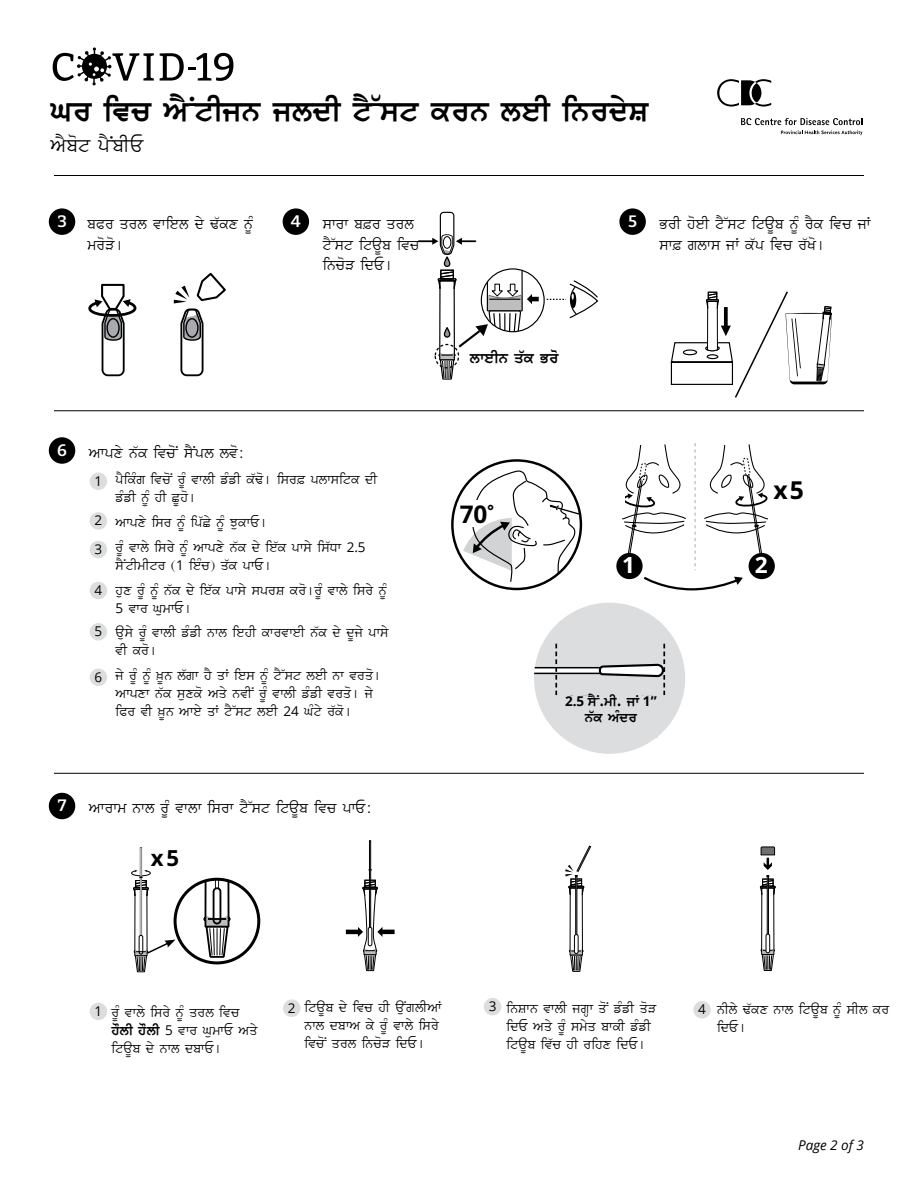
<style>
.page{position:relative;width:918px;height:1188px;background:#fff}
.page>*{position:absolute;margin:0;border:0;box-sizing:border-box;transform-origin:0 0}
.t1{font:700 30px "Anmol Lipi";color:#000}
.t2{font:700 24.75px "Open Sans";color:#000}
.t3{font:700 24.45px "Open Sans";color:#000}
.t4{font:700 23.1px "Open Sans";color:#000}
.t5{font:700 22.35px "Open Sans";color:#fff}
.t6{font:700 22.2px "Open Sans";color:#000}
.t7{font:19.8px "Anmol Lipi";color:#000}
.t8{font:700 17.25px "Open Sans";color:#000}
.t9{font:700 16.8px "Open Sans";color:#000}
.t10{font:600 16.5px "Bitter";color:#fff}
.t11{font:700 15.6px/18.6px "Open Sans";color:#000}
.t12{font:15px/20.7px "Anmol Lipi";color:#000}
.t13{font:700 15px "Anmol Lipi";color:#000}
.t14{font:13.5px/18px "Anmol Lipi";color:#000}
.t15{font:700 13.5px/16.5px "Anmol Lipi";color:#000;text-align:center}
.t16{font:13.5px "Open Sans";color:#000}
.t17{font:italic 13.5px "Open Sans";color:#000}
.s1{font-family:"Open Sans"}
.s2{font-family:"Brandon Grotesque"}
.s3{font-weight:700}
</style>
<div class="page">
<div style="left:49px;top:208px;width:26px;height:27px;background:#000;border-radius:50%"></div>
<div style="left:283px;top:208px;width:26px;height:27px;background:#000;border-radius:50%"></div>
<div style="left:619px;top:208px;width:27px;height:27px;background:#000;border-radius:50%"></div>
<div style="left:49px;top:437px;width:26px;height:27px;background:#000;border-radius:50%"></div>
<div style="left:49px;top:793px;width:26px;height:26px;background:#000;border-radius:50%"></div>
<svg style="left:88px;top:283px;width:49px;height:93px"></svg>
<svg style="left:180px;top:309px;width:24px;height:67px"></svg>
<div style="left:185px;top:318px;width:14px;height:20px;border:1px solid #000;border-radius:50%"></div>
<svg style="left:174px;top:272px;width:52px;height:31px"></svg>
<div style="left:435px;top:344px;width:24px;height:24px;border:1px dashed #000;border-radius:50%"></div>
<svg style="left:547px;top:280px;width:52px;height:39px"></svg>
<svg style="left:419px;top:212px;width:56px;height:43px"></svg>
<svg style="left:444px;top:257px;width:6px;height:9px"></svg>
<div style="left:444px;top:256px;width:6px;height:11px;border:1px solid #000;border-radius:3px"></div>
<svg style="left:437px;top:269px;width:102px;height:111px"></svg>
<svg style="left:616px;top:553px;width:27px;height:26px"></svg>
<div style="left:749px;top:553px;width:26px;height:26px;background:#000;border-radius:50%"></div>
<svg style="left:621px;top:443px;width:148px;height:148px"></svg>
<svg style="left:463px;top:469px;width:118px;height:114px"></svg>
<div style="left:468px;top:501px;width:11px;height:26px;background:#fff"></div>
<svg style="left:346px;top:840px;width:49px;height:132px"></svg>
<svg style="left:565px;top:845px;width:27px;height:127px"></svg>
<svg style="left:759px;top:846px;width:17px;height:125px"></svg>
<div style="left:534px;top:603px;width:151px;height:151px;background:#dcddde;border-radius:50%"></div>
<svg style="left:534px;top:644px;width:131px;height:51px"></svg>
<hr style="left:54px;top:410px;width:810px;height:1px;background:#000">
<hr style="left:54px;top:773px;width:810px;height:1px;background:#000">
<svg style="left:202px;top:879px;width:30px;height:80px"></svg>
<div style="left:213px;top:887px;width:8px;height:38px;border:2px solid #000;border-radius:3px"></div>
<div style="left:174px;top:878px;width:86px;height:86px;border:3px solid #000;border-radius:50%"></div>
<svg style="left:131px;top:847px;width:45px;height:126px"></svg>
<svg style="left:670px;top:291px;width:162px;height:107px"></svg>
<div style="left:470px;top:349px;width:157px;height:37px;background:#fff"></div>
<div style="left:583px;top:475px;width:41px;height:35px;background:#fff"></div>
<div style="left:90px;top:669px;width:17px;height:17px;background:#dcddde;border-radius:50%"></div>
<div style="left:90px;top:623px;width:17px;height:18px;background:#dcddde;border-radius:50%"></div>
<div style="left:90px;top:582px;width:17px;height:17px;background:#dcddde;border-radius:50%"></div>
<div style="left:90px;top:541px;width:17px;height:17px;background:#dcddde;border-radius:50%"></div>
<div style="left:90px;top:512px;width:17px;height:18px;background:#dcddde;border-radius:50%"></div>
<div style="left:90px;top:1003px;width:17px;height:17px;background:#dcddde;border-radius:50%"></div>
<div style="left:283px;top:1000px;width:17px;height:17px;background:#dcddde;border-radius:50%"></div>
<div style="left:484px;top:998px;width:17px;height:17px;background:#dcddde;border-radius:50%"></div>
<div style="left:693px;top:1001px;width:18px;height:18px;background:#dcddde;border-radius:50%"></div>
<div style="left:90px;top:473px;width:17px;height:17px;background:#dcddde;border-radius:50%"></div>
<svg style="left:53px;top:47px;width:101px;height:38px"></svg>
<svg style="left:160px;top:53px;width:73px;height:28px"></svg>
<svg style="left:741px;top:118px;width:121px;height:17px"></svg>
<svg style="left:717px;top:79px;width:54px;height:28px"></svg>
<hr style="left:54px;top:175px;width:810px;height:1px;background:#000">
<h1 class="t1" style="left:51px;top:94px;width:599px">GR IVC AYNTIJN JLDI TY~ST KRN LEI INRDYS</h1>
<h3 class="t7" style="left:51px;top:134px;width:94px">AYBOT PYNBIE</h3>
<p class="t12" style="left:87px;top:214px;width:167px">BPR QRL VWIEL DYF`KX NUM<br>MROVO[</p>
<p class="t12" style="left:323px;top:214px;width:98px">SWRW B&amp;R QRL<br>TY~ST ITAUB IVC<br>INCOV IDE[</p>
<p class="t12" style="left:660px;top:214px;width:213px">BRI HOEI TY~ST ITAUB NUM RYK IVC JW<br>SW&amp; GLWS JW K`P IVC R`KO[</p>
<p class="t10" style="left:57px;top:211px;width:11px">3</p>
<p class="t10" style="left:291px;top:211px;width:11px">4</p>
<p class="t10" style="left:628px;top:211px;width:10px">5</p>
<p class="t10" style="left:57px;top:440px;width:11px">6</p>
<p class="t12" style="left:89px;top:443px;width:157px">AWPXYN`K IVCON SYNPL LVO:</p>
<p class="t16" style="left:95px;top:472px;width:9px">1</p>
<p class="t16" style="left:95px;top:511px;width:9px">2</p>
<p class="t16" style="left:95px;top:540px;width:9px">3</p>
<p class="t16" style="left:95px;top:581px;width:9px">4</p>
<p class="t16" style="left:95px;top:622px;width:9px">5</p>
<p class="t16" style="left:95px;top:668px;width:9px">6</p>
<p class="t14" style="left:116px;top:472px;width:263px">PYIKMG IVCON RUM VWLI FMFI K`FO[ ISR&amp; PLWSITK DI<br>FMFI NUM HI CUHO[</p>
<p class="t14" style="left:116px;top:511px;width:252px;line-height:24.8px">AWPXYISR NUM IP`CYNUM JUKWE[<br>RUM VWLYISRYNUM AWPXYN`K DYIE`K PWSYIS`DW <span class="s1">2.5</span></p>
<p class="t14" style="left:116px;top:554px;width:273px;line-height:24.8px">SYNTIMITR (<span class="s1">1</span> IEMC) Q`K PWE[<br>HUX RUM NUM N`K DYIE`K PWSYSPRS KRO[RUM VWLYISRYNUM</p>
<p class="t14" style="left:116px;top:596px;width:281px;line-height:24.8px"><span class="s1">5</span> VWR GUMWE[<br>AUSYRUM VWLI FMFI NWL IEHI KWRVWEI N`K DYDUJYPWSY</p>
<p class="t14" style="left:116px;top:639px;width:267px;line-height:24.8px">VI KRO[<br>JYRUM NUM ^UN L`GW HYQW IES NUM TY~ST LEI NW VRQO[</p>
<p class="t14" style="left:116px;top:685px;width:266px">AWPXW N`K SUXKO AQYNVIN RUM VWLI FMFI VRQO[ JY<br>IPR VI ^UN AWEYQW TY~ST LEI <span class="s1">24</span> GMTYR`KO[</p>
<p class="t8" style="left:156px;top:668px;width:23px">x5</p>
<p class="t10" style="left:58px;top:795px;width:10px">7</p>
<p class="t12" style="left:89px;top:798px;width:284px">AWRWM NWL RUM VWLW ISRW TY~ST ITAUB IVC PWE:</p>
<h3 class="t6" style="left:151px;top:842px;width:30px">x5</h3>
<p class="t13" style="left:470px;top:349px;width:98px">LWEIN Q`K BRO</p>
<p class="t9" style="left:473px;top:344px;width:84px">Fill to line</p>
<h3 class="t3" style="left:460px;top:497px;width:36px">70<span class="s2">˚</span></h3>
<h2 class="t2" style="left:773px;top:472px;width:32px">x5</h2>
<h3 class="t5" style="left:622px;top:550px;width:14px">1</h3>
<h3 class="t5" style="left:755px;top:550px;width:14px">2</h3>
<h3 class="t4" style="left:576px;top:683px;width:31px">x5</h3>
<p class="t15" style="left:565px;top:694px;width:93px"><span class="s1">2.5</span> SYN.MI. JW <span class="s1">1”<br></span>N`K AMDR</p>
<p class="t11" style="left:567px;top:691px;width:88px">2.5cm or 1” up nostrils</p>
<p class="t14" style="left:112px;top:1004px;width:154px">RUM VWLYISRYNUM QRL IVC<br><span class="s3">HOLI HOLI</span> <span class="s1">5</span> VWR GUMWE AQY<br>ITAUB DYNWL DBWE[</p>
<p class="t14" style="left:305px;top:999px;width:143px">ITAUB DYIVC HI AUNGLIAW<br>NWL DBWA KYRUM VWLYISRY<br>IVCON QRL INCOV IDE[</p>
<p class="t14" style="left:507px;top:1000px;width:151px">INSWN VWLI JGHW QON FMFI QOV<br>IDE AQYRUM SMYQ BWKI FMFI<br>ITAUB IV`C HI RIHX IDE[</p>
<p class="t14" style="left:717px;top:1001px;width:174px">NILYF`KX NWL ITAUB NUM SIL KR<br>IDE[</p>
<p class="t16" style="left:95px;top:1002px;width:9px">1</p>
<p class="t16" style="left:288px;top:999px;width:9px">2</p>
<p class="t16" style="left:489px;top:997px;width:9px">3</p>
<p class="t16" style="left:698px;top:1000px;width:9px">4</p>
<p class="t17" style="left:798px;top:1136px;width:67px">Page 2 of 3</p>
</div>
